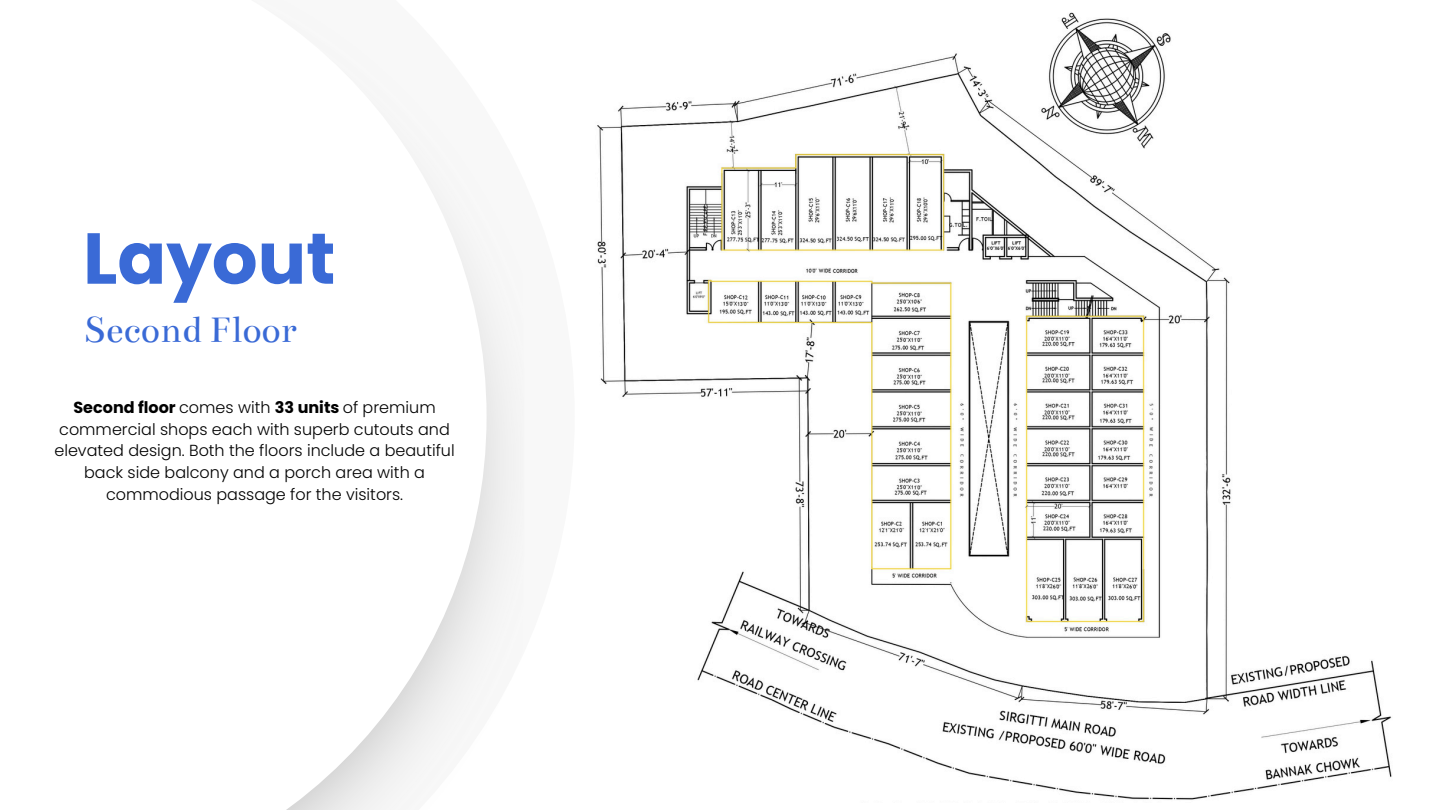
<style>
.page{position:relative;width:1440px;height:810px;background:#fff}
.page>*{position:absolute;margin:0;border:0;box-sizing:border-box;transform-origin:0 0}
.t1{font:700 72px "Poppins";color:#3a6ad6}
.t2{font:40px "Bentham";color:#3a6ad6}
.t3{font:300 16px/21.8px "Poppins";color:#000;text-align:center}
.s1{font-weight:700}
</style>
<div class="page">
<img style="left:597px;top:12px;width:795px;height:788px">
<div style="left:497px;top:0;width:315px;height:59px;background:#fff"></div>
<h2 class="t1" style="left:83px;top:208px;width:254px">Layout</h2>
<p class="t2" style="left:83px;top:308px;width:215px">Second Floor</p>
<p class="t3" style="left:54px;top:396px;width:402px"><span class="s1">Second floor</span> comes with <span class="s1">33 units</span> of premium commercial shops each with superb cutouts and elevated design. Both the floors include a beautiful back side balcony and a porch area with a commodious passage for the visitors.</p>
</div>
